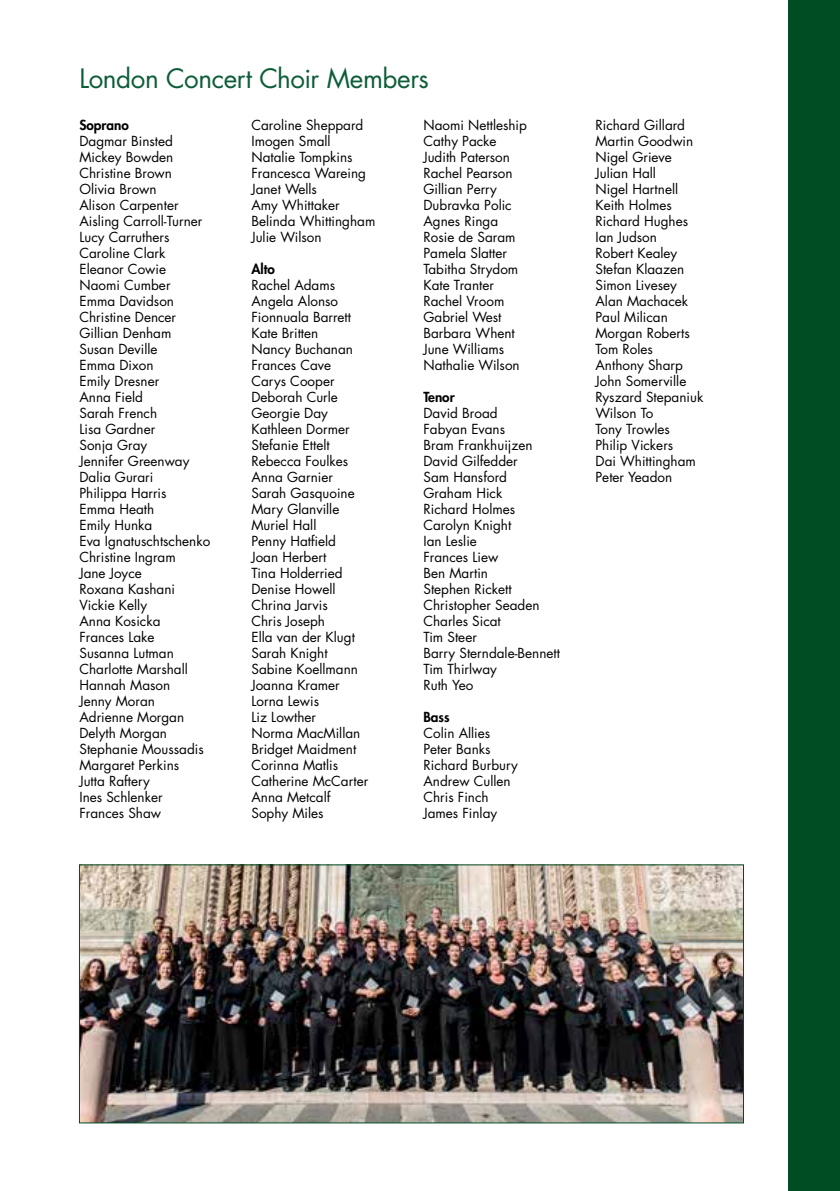
<style>
.page{position:relative;width:840px;height:1191px;background:#fff}
.page>*{position:absolute;margin:0;border:0;box-sizing:border-box;transform-origin:0 0}
.t1{font:26px "Futura Std";letter-spacing:-.015em;color:#0d5d38}
.t2{font:13.6px/16px "Futura Std";color:#000}
.t3{font:800 13.6px "Futura Std";color:#000}
</style>
<div class="page">
<div style="left:788px;top:0;width:51px;height:1191px;background:#004c23"></div>
<img style="left:81px;top:866px;width:660px;height:255px">
<div style="left:79px;top:864px;width:664px;height:259px;border:1px solid #004c23"></div>
<h1 class="t1" style="left:79px;top:62px;width:350px">London Concert Choir Members</h1>
<p class="t3" style="left:79px;top:117px;width:51px">Soprano</p>
<p class="t2" style="left:79px;top:133px;width:132px">Dagmar Binsted<br>Mickey Bowden<br>Christine Brown<br>Olivia Brown<br>Alison Carpenter<br>Aisling Carroll-Turner<br>Lucy Carruthers<br>Caroline Clark<br>Eleanor Cowie<br>Naomi Cumber<br>Emma Davidson<br>Christine Dencer<br>Gillian Denham<br>Susan Deville<br>Emma Dixon<br>Emily Dresner<br>Anna Field<br>Sarah French<br>Lisa Gardner<br>Sonja Gray<br>Jennifer Greenway<br>Dalia Gurari<br>Philippa Harris<br>Emma Heath<br>Emily Hunka<br>Eva Ignatuschtschenko<br>Christine Ingram<br>Jane Joyce<br>Roxana Kashani<br>Vickie Kelly<br>Anna Kosicka<br>Frances Lake<br>Susanna Lutman<br>Charlotte Marshall<br>Hannah Mason<br>Jenny Moran<br>Adrienne Morgan<br>Delyth Morgan<br>Stephanie Moussadis<br>Margaret Perkins<br>Jutta Raftery<br>Ines Schlenker<br>Frances Shaw</p>
<p class="t2" style="left:251px;top:117px;width:125px">Caroline Sheppard<br>Imogen Small<br>Natalie Tompkins<br>Francesca Wareing<br>Janet Wells<br>Amy Whittaker<br>Belinda Whittingham<br>Julie Wilson</p>
<p class="t3" style="left:251px;top:260px;width:25px">Alto</p>
<p class="t2" style="left:251px;top:277px;width:118px">Rachel Adams<br>Angela Alonso<br>Fionnuala Barrett<br>Kate Britten<br>Nancy Buchanan<br>Frances Cave<br>Carys Cooper<br>Deborah Curle<br>Georgie Day<br>Kathleen Dormer<br>Stefanie Ettelt<br>Rebecca Foulkes<br>Anna Garnier<br>Sarah Gasquoine<br>Mary Glanville<br>Muriel Hall<br>Penny Hatfield<br>Joan Herbert<br>Tina Holderried<br>Denise Howell<br>Chrina Jarvis<br>Chris Joseph<br>Ella van der Klugt<br>Sarah Knight<br>Sabine Koellmann<br>Joanna Kramer<br>Lorna Lewis<br>Liz Lowther<br>Norma MacMillan<br>Bridget Maidment<br>Corinna Matlis<br>Catherine McCarter<br>Anna Metcalf<br>Sophy Miles</p>
<p class="t2" style="left:423px;top:117px;width:105px">Naomi Nettleship<br>Cathy Packe<br>Judith Paterson<br>Rachel Pearson<br>Gillian Perry<br>Dubravka Polic<br>Agnes Ringa<br>Rosie de Saram<br>Pamela Slatter<br>Tabitha Strydom<br>Kate Tranter<br>Rachel Vroom<br>Gabriel West<br>Barbara Whent<br>June Williams<br>Nathalie Wilson</p>
<p class="t3" style="left:423px;top:388px;width:33px">Tenor</p>
<p class="t2" style="left:423px;top:405px;width:138px">David Broad<br>Fabyan Evans<br>Bram Frankhuijzen<br>David Gilfedder<br>Sam Hansford<br>Graham Hick<br>Richard Holmes<br>Carolyn Knight<br>Ian Leslie<br>Frances Liew<br>Ben Martin<br>Stephen Rickett<br>Christopher Seaden<br>Charles Sicat<br>Tim Steer<br>Barry Sterndale-Bennett<br>Tim Thirlway<br>Ruth Yeo</p>
<p class="t3" style="left:423px;top:708px;width:28px">Bass</p>
<p class="t2" style="left:423px;top:725px;width:96px">Colin Allies<br>Peter Banks<br>Richard Burbury<br>Andrew Cullen<br>Chris Finch<br>James Finlay</p>
<p class="t2" style="left:595px;top:117px;width:109px">Richard Gillard<br>Martin Goodwin<br>Nigel Grieve<br>Julian Hall<br>Nigel Hartnell<br>Keith Holmes<br>Richard Hughes<br>Ian Judson<br>Robert Kealey<br>Stefan Klaazen<br>Simon Livesey<br>Alan Machacek<br>Paul Milican<br>Morgan Roberts<br>Tom Roles<br>Anthony Sharp<br>John Somerville<br>Ryszard Stepaniuk<br>Wilson To<br>Tony Trowles<br>Philip Vickers<br>Dai Whittingham<br>Peter Yeadon</p>
</div>
